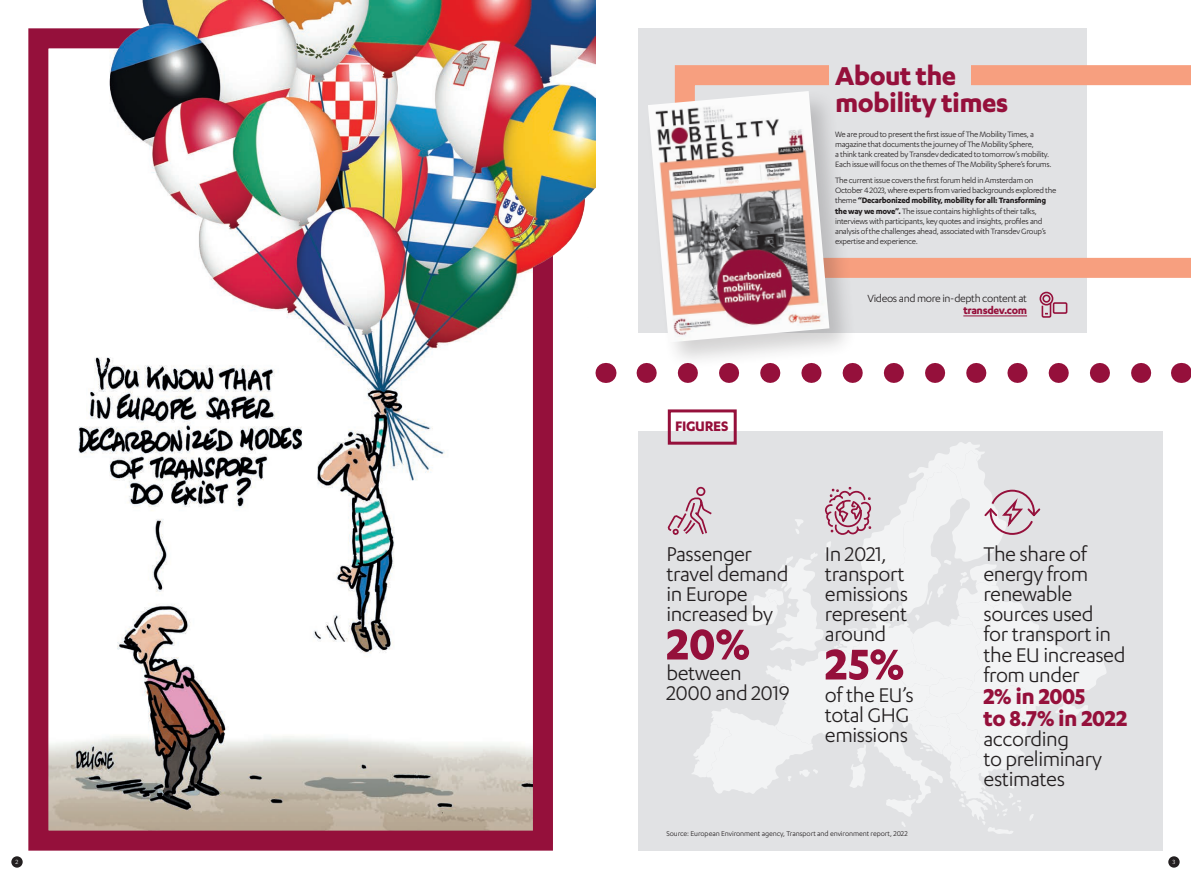
<style>
.page{position:relative;width:1191px;height:879px;background:#fff}
.page>*{position:absolute;margin:0;border:0;box-sizing:border-box;transform-origin:0 0}
.t1{font:700 50px "Karbon";color:#95103b}
.t2{font:700 30px/27px "Karbon";letter-spacing:-.02em;color:#95103b}
.t3{font:700 25px/22px "Karbon";letter-spacing:-.02em;color:#95103b}
.t4{font:23px/20px "Karbon";letter-spacing:-.02em;color:#231f20}
.t5{font:700 16px "Karbon";letter-spacing:-.02em;color:#95103b}
.t6{font:12px/12px "Karbon";letter-spacing:-.03em;color:#231f20;text-align:right}
.t7{font:9px/10.2px "Karbon";letter-spacing:-.03em;color:#231f20}
.t8{font:8px "Karbon";letter-spacing:-.01em;color:#231f20}
.t9{font:7px "Karbon";color:#fff}
.s1{font-weight:700}
.s2{font-weight:700;color:#95103b}
</style>
<div class="page">
<div style="left:11px;top:856px;width:12px;height:11px;background:#231f20;border-radius:50%"></div>
<div style="left:1168px;top:856px;width:11px;height:11px;background:#231f20;border-radius:50%"></div>
<div style="left:638px;top:28px;width:448px;height:305px;background:#e1e2e4"></div>
<div style="left:638px;top:431px;width:524px;height:419px;background:#e1e2e4"></div>
<svg style="left:674px;top:55px;width:517px;height:233px"></svg>
<svg style="left:646px;top:363px;width:506px;height:20px"></svg>
<svg style="left:605px;top:363px;width:1px;height:20px"></svg>
<svg style="left:1181px;top:363px;width:1px;height:20px"></svg>
<div style="left:645px;top:88px;width:212px;height:282px;background:#231f20;opacity:.2"></div>
<img style="left:648px;top:91px;width:181px;height:251px">
<div style="left:829px;top:57px;width:142px;height:34px;background:#e1e2e4"></div>
<hr style="left:963px;top:316px;width:64px;height:1px;background:#95103b">
<svg style="left:1039px;top:291px;width:15px;height:27px"></svg>
<div style="left:1052px;top:302px;width:15px;height:12px;border:2px solid #95103b"></div>
<div style="left:668px;top:409px;width:68px;height:36px;border:3px solid #95103b"></div>
<svg style="left:667px;top:419px;width:439px;height:415px"></svg>
<img style="left:49px;top:366px;width:483px;height:463px">
<div style="left:28px;top:28px;width:525px;height:822px;border:20px solid #95103b"></div>
<img style="left:48px;top:0;width:547px;height:366px">
<p class="t2" style="left:835px;top:61px;width:175px">About the mobility times</p>
<p class="t7" style="left:835px;top:128px;width:218px">We are proud to present the first issue of The Mobility Times, a magazine that documents the journey of The Mobility Sphere,<br>a think tank created by Transdev dedicated to tomorrow’s mobility.<br>Each issue will focus on the themes of The Mobility Sphere’s forums.</p>
<p class="t7" style="left:835px;top:175px;width:223px">The current issue covers the first forum held in Amsterdam on October 4 2023, where experts from varied backgrounds explored the theme <span class="s1">“Decarbonized mobility, mobility for all: Transforming the way we move”.</span> The issue contains highlights of their talks, interviews with participants, key quotes and insights, profiles and analysis of the challenges ahead, associated with Transdev Group’s expertise and experience.</p>
<p class="t5" style="left:675px;top:417px;width:55px">FIGURES</p>
<p class="t6" style="left:867px;top:292px;width:161px">Videos and more in-depth content at <span class="s2">transdev.com</span></p>
<p class="t4" style="left:666px;top:544px;width:124px">Passenger travel demand in Europe increased by</p>
<p class="t1" style="left:666px;top:616px;width:85px">20%</p>
<p class="t4" style="left:666px;top:663px;width:125px">between<br>2000 and 2019</p>
<p class="t4" style="left:825px;top:544px;width:85px">In 2021, transport emissions represent around</p>
<p class="t1" style="left:825px;top:636px;width:81px">25%</p>
<p class="t4" style="left:825px;top:685px;width:90px">of the EU’s total GHG emissions</p>
<p class="t4" style="left:983px;top:544px;width:144px">The share of energy from renewable sources used<br>for transport in the EU increased from under</p>
<p class="t3" style="left:983px;top:684px;width:145px">2% in 2005<br>to 8.7% in 2022</p>
<p class="t4" style="left:983px;top:728px;width:120px">according<br>to preliminary estimates</p>
<p class="t8" style="left:666px;top:829px;width:243px">Source: European Environment agency, Transport and environment report, 2022</p>
<p class="t9" style="left:16px;top:858px;width:4px">2</p>
<p class="t9" style="left:1172px;top:858px;width:4px">3</p>
</div>
